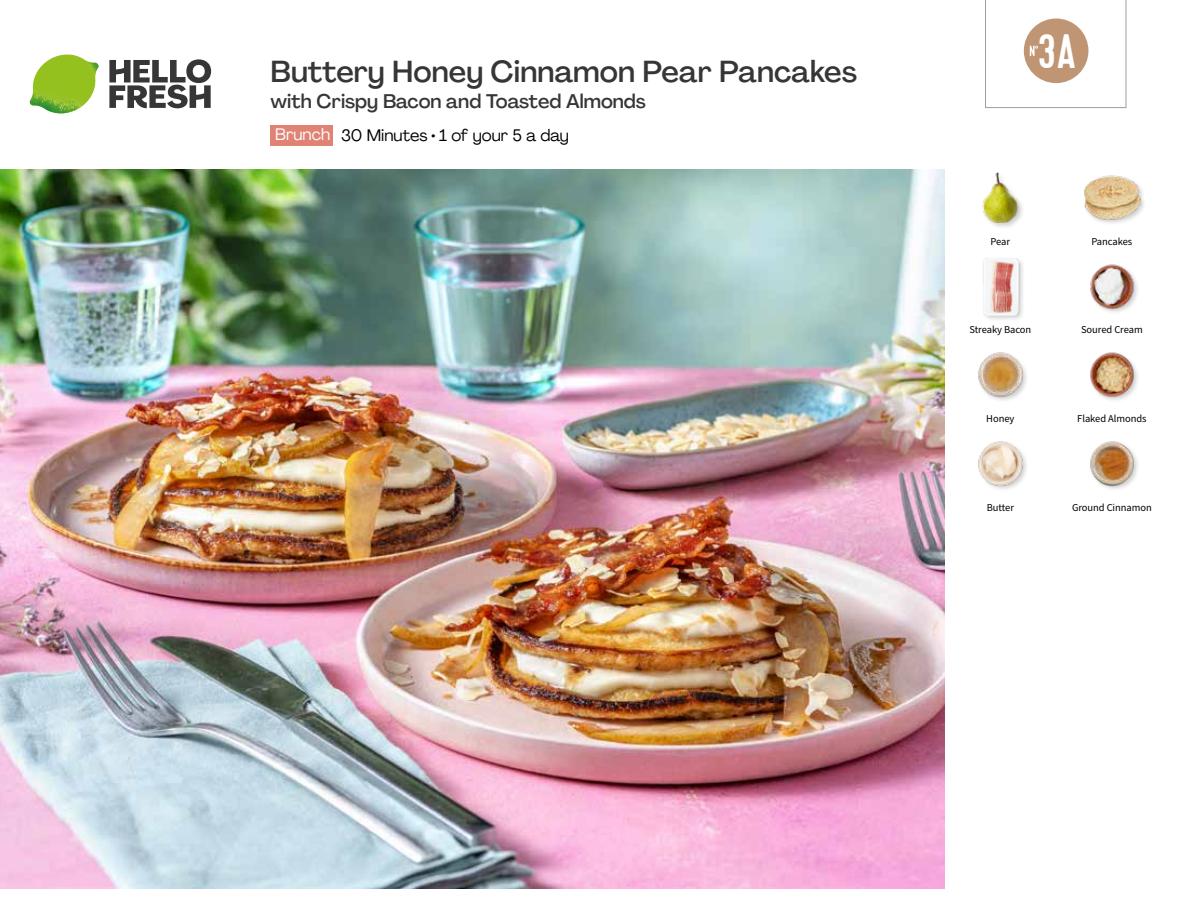
<style>
.page{position:relative;width:1188px;height:918px;background:#fff}
.page>*{position:absolute;margin:0;border:0;box-sizing:border-box;transform-origin:0 0}
.t1{font:48.3px "Kapra";color:#fff}
.t2{font:500 30px "Agrandir";color:#373636}
.t3{font:500 19.5px "Agrandir";color:#373636}
.t4{font:16.5px "Agrandir";color:#000}
.t5{font:16.5px "Agrandir";color:#fff}
.t6{font:10.5px "Source Sans Pro";letter-spacing:-.005em;color:#000}
</style>
<div class="page">
<svg style="left:109px;top:59px;width:102px;height:49px"></svg>
<img style="left:30px;top:55px;width:69px;height:59px">
<img style="left:0;top:170px;width:945px;height:718px">
<div style="left:271px;top:125px;width:62px;height:20px;background:#e08374"></div>
<img style="left:978px;top:352px;width:49px;height:49px">
<img style="left:978px;top:441px;width:49px;height:48px">
<img style="left:1090px;top:441px;width:48px;height:48px">
<img style="left:1090px;top:352px;width:48px;height:48px">
<div style="left:982px;top:172px;width:43px;height:57px;background:#000;opacity:.2"></div>
<img style="left:982px;top:172px;width:43px;height:51px">
<div style="left:981px;top:256px;width:44px;height:66px;background:#000;opacity:.2"></div>
<img style="left:981px;top:258px;width:44px;height:57px">
<img style="left:1090px;top:264px;width:48px;height:48px">
<div style="left:1083px;top:175px;width:64px;height:51px;background:#000;opacity:.2"></div>
<img style="left:1083px;top:175px;width:58px;height:51px">
<svg style="left:985px;top:0;width:141px;height:108px"></svg>
<h2 class="t2" style="left:271px;top:53px;width:588px">Buttery Honey Cinnamon Pear Pancakes</h2>
<h3 class="t3" style="left:271px;top:89px;width:377px">with Crispy Bacon and Toasted Almonds</h3>
<h3 class="t5" style="left:275px;top:124px;width:56px">Brunch</h3>
<h3 class="t4" style="left:341px;top:125px;width:229px">30 Minutes • 1 of your 5 a day</h3>
<h1 class="t1" style="left:1038px;top:23px;width:39px">3A</h1>
<p class="t6" style="left:991px;top:234px;width:21px">Pear</p>
<p class="t6" style="left:1092px;top:234px;width:42px">Pancakes</p>
<p class="t6" style="left:970px;top:323px;width:63px">Streaky Bacon</p>
<p class="t6" style="left:1081px;top:323px;width:63px">Soured Cream</p>
<p class="t6" style="left:986px;top:412px;width:30px">Honey</p>
<p class="t6" style="left:1077px;top:412px;width:71px">Flaked Almonds</p>
<p class="t6" style="left:987px;top:500px;width:29px">Butter</p>
<p class="t6" style="left:1072px;top:500px;width:81px">Ground Cinnamon</p>
</div>
